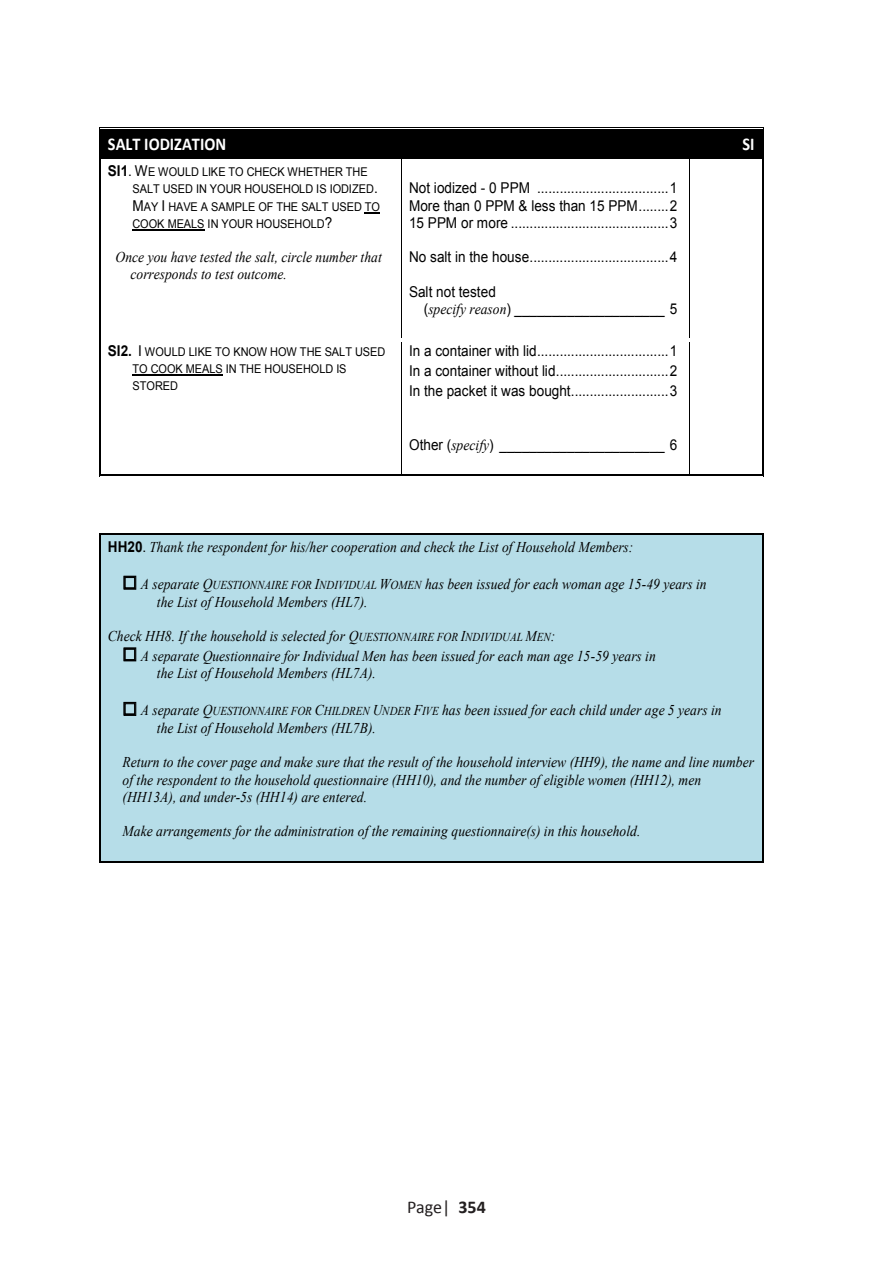
<style>
.page{position:relative;width:893px;height:1263px;background:#fff}
.page>*{position:absolute;margin:0;border:0;box-sizing:border-box;transform-origin:0 0}
.t1{font:700 18px "Calibri";color:#fff;scale:.91 1}
.t2{font:18px "Calibri";color:#231f20}
.t3{font:italic 15px/17.2px "Times New Roman";color:#000;scale:.91 1}
.t4{font:15px/17.2px "Arial";color:#000;text-align:justify;scale:.91 1}
.t5{font:12px/17.2px "Arial";letter-spacing:-.005em;color:#000;scale:.91 1}
.s1{font-weight:700;font-size:15px}
.s2{font-size:15px}
.s3{font-family:"Times New Roman";font-style:italic}
.s4{font-family:"Arial";font-weight:700;font-style:normal}
.s5{font-family:"Arial";font-style:normal}
.s6{font-size:12px}
.s7{font-weight:700}
</style>
<div class="page">
<div style="left:101px;top:133px;width:7px;height:22px;background:#000"></div>
<div style="left:755px;top:133px;width:6px;height:22px;background:#000"></div>
<div style="left:108px;top:133px;width:647px;height:22px;background:#000"></div>
<hr style="left:101px;top:128px;width:661px;height:1px;background:#000">
<hr style="left:101px;top:129px;width:661px;height:1px;background:#000">
<hr style="left:101px;top:130px;width:661px;height:3px;background:#000">
<hr style="left:100px;top:155px;width:663px;height:3px;background:#000">
<svg style="left:365px;top:212px;width:15px;height:1px"></svg>
<hr style="left:132px;top:229px;width:72px;height:2px;background:#000">
<svg style="left:99px;top:128px;width:2px;height:34px"></svg>
<hr style="left:101px;top:158px;width:300px;height:1px;background:#000">
<hr style="left:402px;top:158px;width:287px;height:1px;background:#000">
<hr style="left:689px;top:158px;width:73px;height:1px;background:#000">
<svg style="left:762px;top:128px;width:2px;height:34px"></svg>
<hr style="left:100px;top:162px;width:1px;height:176px;background:#000">
<hr style="left:99px;top:162px;width:1px;height:176px;background:#000">
<hr style="left:401px;top:162px;width:1px;height:176px;background:#000">
<hr style="left:689px;top:162px;width:1px;height:176px;background:#000">
<hr style="left:763px;top:162px;width:1px;height:176px;background:#000">
<hr style="left:762px;top:162px;width:1px;height:176px;background:#000">
<hr style="left:132px;top:375px;width:91px;height:1px;background:#000">
<hr style="left:101px;top:338px;width:300px;height:1px;background:#000">
<hr style="left:402px;top:338px;width:287px;height:1px;background:#000">
<hr style="left:689px;top:338px;width:73px;height:1px;background:#000">
<hr style="left:100px;top:342px;width:1px;height:132px;background:#000">
<hr style="left:99px;top:342px;width:1px;height:132px;background:#000">
<hr style="left:101px;top:475px;width:300px;height:1px;background:#000">
<hr style="left:101px;top:474px;width:300px;height:1px;background:#000">
<hr style="left:401px;top:342px;width:1px;height:132px;background:#000">
<hr style="left:403px;top:475px;width:286px;height:1px;background:#000">
<hr style="left:403px;top:474px;width:286px;height:1px;background:#000">
<hr style="left:689px;top:342px;width:1px;height:132px;background:#000">
<hr style="left:691px;top:475px;width:71px;height:1px;background:#000">
<hr style="left:691px;top:474px;width:71px;height:1px;background:#000">
<hr style="left:763px;top:342px;width:1px;height:132px;background:#000">
<hr style="left:762px;top:342px;width:1px;height:132px;background:#000">
<hr style="left:101px;top:535px;width:660px;height:4px;background:#b6dde8">
<div style="left:101px;top:539px;width:7px;height:318px;background:#b6dde8"></div>
<div style="left:755px;top:539px;width:6px;height:318px;background:#b6dde8"></div>
<div style="left:108px;top:539px;width:647px;height:17px;background:#b6dde8"></div>
<div style="left:108px;top:556px;width:647px;height:17px;background:#b6dde8"></div>
<div style="left:108px;top:573px;width:647px;height:20px;background:#b6dde8"></div>
<svg style="left:124px;top:576px;width:12px;height:14px"></svg>
<div style="left:108px;top:593px;width:647px;height:17px;background:#b6dde8"></div>
<div style="left:108px;top:610px;width:647px;height:17px;background:#b6dde8"></div>
<div style="left:108px;top:627px;width:647px;height:18px;background:#b6dde8"></div>
<div style="left:108px;top:645px;width:647px;height:20px;background:#b6dde8"></div>
<svg style="left:124px;top:647px;width:12px;height:14px"></svg>
<div style="left:108px;top:665px;width:647px;height:17px;background:#b6dde8"></div>
<div style="left:108px;top:682px;width:647px;height:17px;background:#b6dde8"></div>
<div style="left:108px;top:699px;width:647px;height:20px;background:#b6dde8"></div>
<svg style="left:124px;top:702px;width:12px;height:14px"></svg>
<div style="left:108px;top:719px;width:647px;height:18px;background:#b6dde8"></div>
<div style="left:108px;top:737px;width:647px;height:17px;background:#b6dde8"></div>
<div style="left:108px;top:754px;width:647px;height:17px;background:#b6dde8"></div>
<div style="left:108px;top:771px;width:647px;height:17px;background:#b6dde8"></div>
<div style="left:108px;top:788px;width:647px;height:18px;background:#b6dde8"></div>
<div style="left:108px;top:806px;width:647px;height:17px;background:#b6dde8"></div>
<div style="left:108px;top:823px;width:647px;height:17px;background:#b6dde8"></div>
<div style="left:108px;top:840px;width:647px;height:17px;background:#b6dde8"></div>
<hr style="left:101px;top:533px;width:661px;height:1px;background:#000">
<hr style="left:101px;top:534px;width:661px;height:1px;background:#000">
<hr style="left:101px;top:535px;width:661px;height:3px;background:#b6dde8">
<hr style="left:100px;top:857px;width:663px;height:4px;background:#b6dde8">
<hr style="left:100px;top:538px;width:1px;height:323px;background:#000">
<hr style="left:99px;top:538px;width:1px;height:323px;background:#000">
<hr style="left:101px;top:862px;width:661px;height:1px;background:#000">
<hr style="left:101px;top:861px;width:661px;height:1px;background:#000">
<hr style="left:763px;top:538px;width:1px;height:323px;background:#000">
<hr style="left:762px;top:538px;width:1px;height:323px;background:#000">
<p class="t1" style="left:108px;top:133px;width:131px">SALT IODIZATION</p>
<p class="t1" style="left:743px;top:133px;width:15px">SI</p>
<p class="t5" style="left:132px;top:163px;width:274px;text-indent:-25px"><span class="s1">SI1</span><span class="s2">. W</span>E WOULD LIKE TO CHECK WHETHER THE SALT USED IN YOUR HOUSEHOLD IS IODIZED<span class="s2">.<br>M</span>AY <span class="s2">I</span> HAVE A SAMPLE OF THE SALT USED TO COOK MEALS IN YOUR HOUSEHOLD<span class="s2">?</span></p>
<p class="t3" style="left:131px;top:248px;width:278px;text-indent:-15px">Once you have tested the salt, circle number that corresponds to test outcome.</p>
<p class="t4" style="left:409px;top:179px;width:296px">Not iodized - 0 PPM ...................................1<br>More than 0 PPM &amp; less than 15 PPM........2<br>15 PPM or more ..........................................3</p>
<p class="t4" style="left:409px;top:248px;width:296px">No salt in the house.....................................4</p>
<p class="t4" style="left:424px;top:283px;width:280px;text-indent:-15px">Salt not tested<br>(<span class="s3">specify reason</span>) ____________________ 5</p>
<p class="t5" style="left:132px;top:343px;width:279px;text-indent:-25px"><span class="s1">SI2.</span> <span class="s2">I</span> WOULD LIKE TO KNOW HOW THE SALT USED<br>TO COOK MEALS IN THE HOUSEHOLD IS<br>STORED</p>
<p class="t4" style="left:409px;top:341px;width:296px;line-height:20px">In a container with lid...................................1<br>In a container without lid..............................2<br>In the packet it was bought..........................3</p>
<p class="t4" style="left:409px;top:436px;width:296px">Other (<span class="s3">specify</span>) ______________________ 6</p>
<p class="t3" style="left:108px;top:538px;width:579px"><span class="s4">HH20</span><span class="s5">.</span> Thank the respondent for his/her cooperation and check the List of Household Members:</p>
<p class="t3" style="left:157px;top:575px;width:606px;text-indent:-34px">◻ A separate Q<span class="s6">UESTIONNAIRE FOR</span> I<span class="s6">NDIVIDUAL</span> W<span class="s6">OMEN</span> has been issued for each woman age 15-49 years in the List of Household Members (HL7).</p>
<p class="t3" style="left:108px;top:627px;width:493px">Check HH8. If the household is selected for Q<span class="s6">UESTIONNAIRE FOR</span> I<span class="s6">NDIVIDUAL</span> M<span class="s6">EN</span>:</p>
<p class="t3" style="left:157px;top:647px;width:550px;text-indent:-34px">◻ A separate Questionnaire for Individual Men has been issued for each man age 15-59 years in the List of Household Members (HL7A).</p>
<p class="t3" style="left:157px;top:701px;width:622px;text-indent:-34px">◻ A separate Q<span class="s6">UESTIONNAIRE FOR</span> C<span class="s6">HILDREN</span> U<span class="s6">NDER</span> F<span class="s6">IVE</span> has been issued for each child under age 5 years in the List of Household Members (HL7B).</p>
<p class="t3" style="left:123px;top:753px;width:695px">Return to the cover page and make sure that the result of the household interview (HH9), the name and line number of the respondent to the household questionnaire (HH10), and the number of eligible women (HH12), men (HH13A), and under-5s (HH14) are entered.</p>
<p class="t3" style="left:123px;top:822px;width:570px">Make arrangements for the administration of the remaining questionnaire(s) in this household.</p>
<p class="t2" style="left:407px;top:1194px;width:80px">Page| <span class="s7">354</span></p>
</div>
